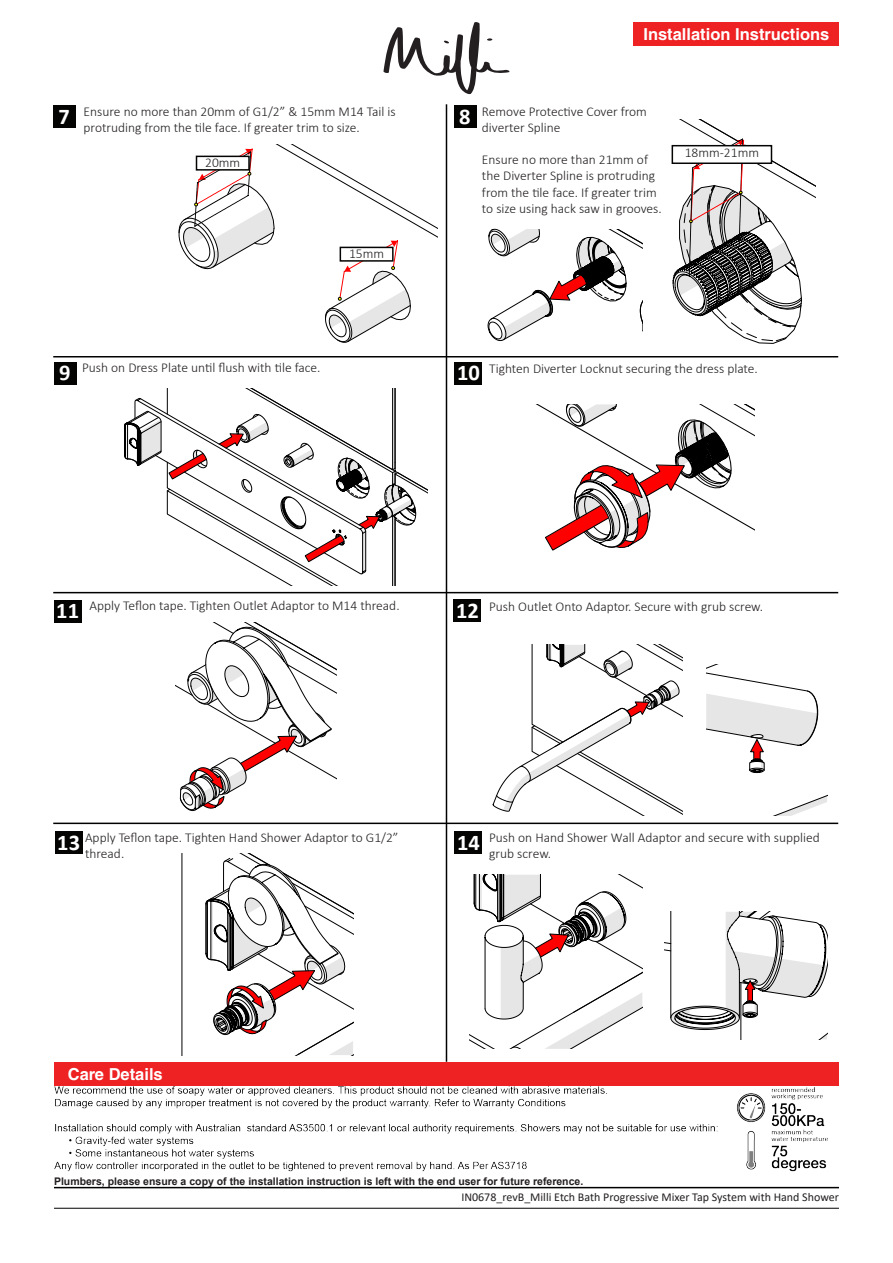
<style>
.page{position:relative;width:893px;height:1263px;background:#fff}
.page>*{position:absolute;margin:0;border:0;box-sizing:border-box;transform-origin:0 0}
.t1{font:700 22.5px "Calibri";color:#fff}
.t2{font:700 16.5px "Helvetica LT Std";color:#fff}
.Paragraph_Style_1{font:300 13.5px/16.2px "Calibri";color:#231f20}
.CODE{font:12px "Calibri";color:#231f20}
.t3{font:700 10.5px "Arial";color:#231f20}
.t4{font:7.05px "MS Shell Dlg";color:#000}
.t5{font:6.45px "MS Shell Dlg";color:#000}
</style>
<div class="page">
<hr style="left:54px;top:1187px;width:785px;height:1px;background:#000">
<hr style="left:446px;top:104px;width:1px;height:958px;background:#000">
<hr style="left:53px;top:356px;width:785px;height:1px;background:#000">
<hr style="left:53px;top:592px;width:785px;height:1px;background:#000">
<hr style="left:53px;top:822px;width:785px;height:2px;background:#000">
<div style="left:53px;top:106px;width:22px;height:22px;background:#040503"></div>
<div style="left:454px;top:106px;width:22px;height:22px;background:#040503"></div>
<div style="left:54px;top:362px;width:22px;height:22px;background:#040503"></div>
<div style="left:455px;top:362px;width:27px;height:22px;background:#040503"></div>
<div style="left:54px;top:600px;width:27px;height:22px;background:#040503"></div>
<div style="left:454px;top:600px;width:27px;height:22px;background:#040503"></div>
<div style="left:55px;top:832px;width:27px;height:22px;background:#040503"></div>
<div style="left:455px;top:831px;width:27px;height:22px;background:#040503"></div>
<hr style="left:54px;top:1208px;width:785px;height:1px;background:#000">
<svg style="left:124px;top:388px;width:304px;height:198px"></svg>
<svg style="left:176px;top:622px;width:161px;height:190px"></svg>
<svg style="left:181px;top:853px;width:172px;height:202px"></svg>
<svg style="left:469px;top:404px;width:364px;height:645px"></svg>
<svg style="left:178px;top:148px;width:260px;height:195px"></svg>
<svg style="left:671px;top:120px;width:145px;height:224px"></svg>
<div style="left:340px;top:247px;width:53px;height:14px;background:#fff"></div>
<div style="left:340px;top:247px;width:54px;height:15px;border:2px solid #040503"></div>
<div style="left:196px;top:156px;width:53px;height:14px;background:#fff"></div>
<div style="left:196px;top:156px;width:54px;height:15px;border:2px solid #040503"></div>
<div style="left:672px;top:146px;width:99px;height:17px;background:#fff"></div>
<div style="left:672px;top:145px;width:100px;height:19px;border:2px solid #040503"></div>
<hr style="left:801px;top:229px;width:1px;height:122px;background:#000">
<svg style="left:487px;top:229px;width:156px;height:113px"></svg>
<svg style="left:383px;top:22px;width:126px;height:72px"></svg>
<div style="left:634px;top:22px;width:205px;height:24px;background:#ee2123"></div>
<div style="left:54px;top:1062px;width:785px;height:24px;background:#ee2123"></div>
<img style="left:54px;top:1086px;width:774px;height:86px">
<p class="t2" style="left:643px;top:24px;width:187px">Installation Instructions</p>
<p class="Paragraph_Style_1" style="left:84px;top:103px;width:314px">Ensure no more than 20mm of G1/2” &amp; 15mm M14 Tail is protruding from the tile face. If greater trim to size.</p>
<p class="Paragraph_Style_1" style="left:482px;top:103px;width:167px">Remove Protective Cover from diverter Spline</p>
<p class="Paragraph_Style_1" style="left:482px;top:152px;width:181px">Ensure no more than 21mm of the Diverter Spline is protruding from the tile face. If greater trim to size using hack saw in grooves.</p>
<p class="t1" style="left:59px;top:100px;width:13px">7</p>
<p class="t1" style="left:459px;top:100px;width:13px">8</p>
<p class="Paragraph_Style_1" style="left:205px;top:155px;width:37px">20mm</p>
<p class="t4" style="left:210px;top:158px;width:35px">28.36 mm</p>
<p class="Paragraph_Style_1" style="left:349px;top:246px;width:37px">15mm</p>
<p class="t4" style="left:355px;top:250px;width:35px">28.36 mm</p>
<p class="Paragraph_Style_1" style="left:685px;top:144px;width:76px">18mm-21mm</p>
<p class="t5" style="left:704px;top:149px;width:33px">20.36 mm</p>
<p class="Paragraph_Style_1" style="left:82px;top:360px;width:240px">Push on Dress Plate until flush with tile face.</p>
<p class="Paragraph_Style_1" style="left:489px;top:361px;width:270px">Tighten Diverter Locknut securing the dress plate.</p>
<p class="t1" style="left:59px;top:357px;width:13px">9</p>
<p class="t1" style="left:457px;top:357px;width:24px">10</p>
<p class="Paragraph_Style_1" style="left:90px;top:597px;width:312px">Apply Teflon tape. Tighten Outlet Adaptor to M14 thread.</p>
<p class="Paragraph_Style_1" style="left:489px;top:598px;width:275px">Push Outlet Onto Adaptor. Secure with grub screw.</p>
<p class="t1" style="left:56px;top:595px;width:24px">11</p>
<p class="t1" style="left:456px;top:594px;width:24px">12</p>
<p class="Paragraph_Style_1" style="left:85px;top:829px;width:315px">Apply Teflon tape. Tighten Hand Shower Adaptor to G1/2” thread.</p>
<p class="t1" style="left:57px;top:827px;width:24px">13</p>
<p class="t1" style="left:457px;top:826px;width:24px">14</p>
<p class="Paragraph_Style_1" style="left:489px;top:829px;width:332px">Push on Hand Shower Wall Adaptor and secure with supplied grub screw.</p>
<p class="t2" style="left:68px;top:1064px;width:97px">Care Details</p>
<p class="t3" style="left:54px;top:1174px;width:531px">Plumbers, please ensure a copy of the installation instruction is left with the end user for future reference.</p>
<p class="CODE" style="left:461px;top:1189px;width:379px">IN0678_revB_Milli Etch Bath Progressive Mixer Tap System with Hand Shower</p>
</div>
